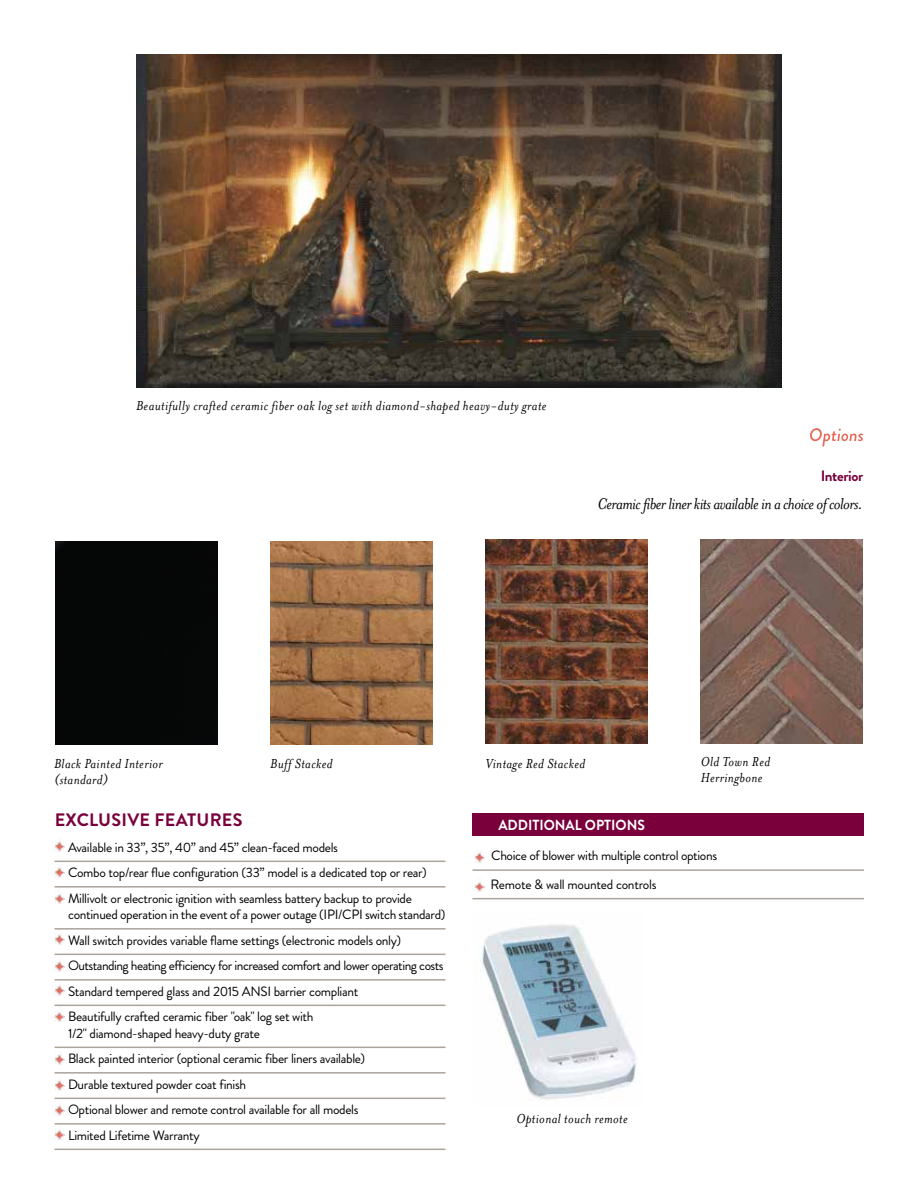
<style>
.page{position:relative;width:918px;height:1188px;background:#fff}
.page>*{position:absolute;margin:0;border:0;box-sizing:border-box;transform-origin:0 0}
.t1{font:italic 18px "Mrs Eaves OT";letter-spacing:-.03em;color:#000}
.t2{font:700 18px "Brandon Grotesque";letter-spacing:.015em;color:#7a003c}
.t3{font:italic 15px/16.5px "Mrs Eaves OT";letter-spacing:.025em;color:#000}
.t4{font:700 15px "Brandon Grotesque";letter-spacing:-.025em;color:#7a003c}
.t5{font:700 14.7px "Brandon Grotesque";color:#fff;scale:.95 1}
.t6{font:13.5px/25.5px "Brandon Grotesque";letter-spacing:-.025em;color:#000}
</style>
<div class="page">
<hr style="left:55px;top:861px;width:390px;height:1px;background:#aca39b">
<hr style="left:55px;top:886px;width:390px;height:2px;background:#aca39b">
<hr style="left:55px;top:928px;width:390px;height:2px;background:#aca39b">
<hr style="left:55px;top:954px;width:390px;height:1px;background:#aca39b">
<hr style="left:55px;top:979px;width:390px;height:2px;background:#aca39b">
<hr style="left:55px;top:1005px;width:390px;height:1px;background:#aca39b">
<hr style="left:55px;top:1047px;width:390px;height:1px;background:#aca39b">
<hr style="left:55px;top:1072px;width:390px;height:2px;background:#aca39b">
<hr style="left:55px;top:1098px;width:390px;height:1px;background:#aca39b">
<hr style="left:55px;top:1123px;width:390px;height:2px;background:#aca39b">
<hr style="left:55px;top:1149px;width:390px;height:1px;background:#aca39b">
<img style="left:55px;top:841px;width:10px;height:11px">
<img style="left:55px;top:961px;width:10px;height:11px">
<img style="left:55px;top:867px;width:10px;height:11px">
<img style="left:55px;top:985px;width:10px;height:11px">
<img style="left:54px;top:894px;width:11px;height:10px">
<img style="left:54px;top:1012px;width:11px;height:10px">
<img style="left:55px;top:1105px;width:10px;height:11px">
<img style="left:55px;top:934px;width:10px;height:11px">
<img style="left:55px;top:1054px;width:10px;height:11px">
<img style="left:54px;top:1130px;width:11px;height:10px">
<img style="left:55px;top:1080px;width:10px;height:11px">
<svg style="left:810px;top:428px;width:53px;height:18px"></svg>
<img style="left:270px;top:541px;width:162px;height:204px">
<img style="left:486px;top:540px;width:162px;height:203px">
<img style="left:701px;top:540px;width:162px;height:203px">
<div style="left:55px;top:541px;width:162px;height:204px;background:#050606"></div>
<img style="left:136px;top:54px;width:646px;height:334px">
<img style="left:480px;top:924px;width:156px;height:176px">
<img style="left:475px;top:852px;width:10px;height:11px">
<img style="left:475px;top:882px;width:10px;height:10px">
<hr style="left:472px;top:869px;width:392px;height:2px;background:#aca39b">
<hr style="left:472px;top:898px;width:392px;height:1px;background:#aca39b">
<div style="left:472px;top:813px;width:392px;height:23px;background:#7a003c"></div>
<p class="t3" style="left:136px;top:398px;width:412px">Beautifully crafted ceramic fiber oak log set with diamond-shaped heavy-duty grate</p>
<p class="t4" style="left:821px;top:466px;width:44px">Interior</p>
<h1 class="t1" style="left:597px;top:494px;width:267px">Ceramic fiber liner kits available in a choice of colors.</h1>
<p class="t3" style="left:54px;top:755px;width:110px">Black Painted Interior (standard)</p>
<p class="t3" style="left:270px;top:755px;width:64px">Buff Stacked</p>
<p class="t3" style="left:486px;top:755px;width:101px">Vintage Red Stacked</p>
<p class="t3" style="left:701px;top:753px;width:71px">Old Town Red<br>Herringbone</p>
<h1 class="t2" style="left:55px;top:807px;width:189px">EXCLUSIVE FEATURES</h1>
<p class="t6" style="left:68px;top:834px;width:360px">Available in 33”, 35”, 40” and 45” clean-faced models<br>Combo top/rear flue configuration (33” model is a dedicated top or rear)<br>Millivolt or electronic ignition with seamless battery backup to provide</p>
<p class="t6" style="left:68px;top:902px;width:379px">continued operation in the event of a power outage (IPI/CPI switch standard)<br>Wall switch provides variable flame settings (electronic models only)<br>Outstanding heating efficiency for increased comfort and lower operating costs Standard tempered glass and 2015 ANSI barrier compliant<br>Beautifully crafted ceramic fiber "oak" log set with</p>
<p class="t6" style="left:68px;top:1020px;width:299px">1/2" diamond-shaped heavy-duty grate<br>Black painted interior (optional ceramic fiber liners available)<br>Durable textured powder coat finish<br>Optional blower and remote control available for all models Limited Lifetime Warranty</p>
<p class="t5" style="left:498px;top:815px;width:156px">ADDITIONAL OPTIONS</p>
<p class="t6" style="left:491px;top:842px;width:228px;line-height:28.5px">Choice of blower with multiple control options<br>Remote &amp; wall mounted controls</p>
<p class="t3" style="left:517px;top:1111px;width:113px">Optional touch remote</p>
</div>
